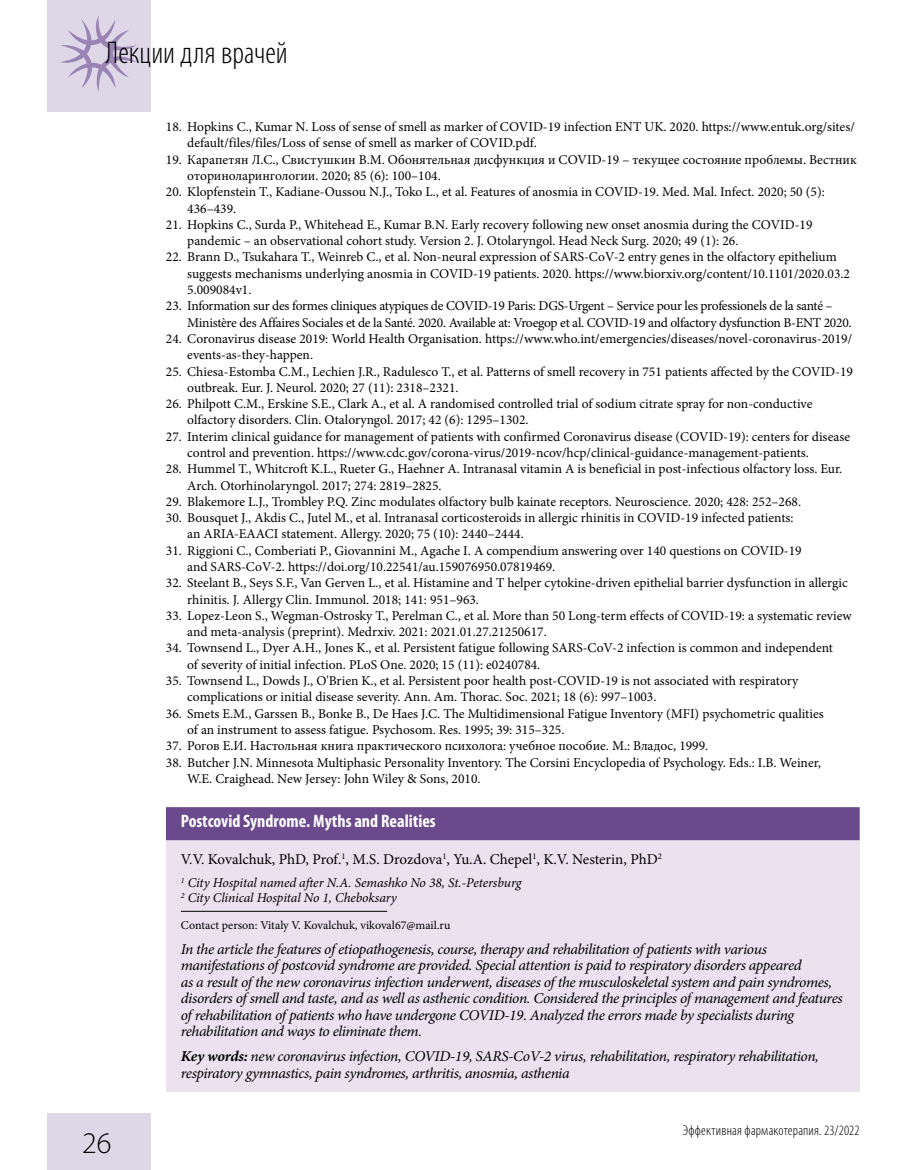
<style>
.page{position:relative;width:915px;height:1170px;background:#fff}
.page>*{position:absolute;margin:0;border:0;box-sizing:border-box;transform-origin:0 0}
.t1{font:300 condensed 31.5px "Myriad Pro";color:#000}
.t2{font:300 30px "Myriad Pro";color:#000}
.t3{font:700 condensed 18px "Myriad Pro";color:#fff}
.t4{font:italic 15px/16.5px "Minion Pro";letter-spacing:-.03em;color:#000}
.t5{font:15px "Minion Pro";letter-spacing:-.005em;color:#000}
.t6{font:300 condensed 14.25px "Myriad Pro";letter-spacing:.015em;color:#000}
.t7{font:13.5px/16.4px "Minion Pro";color:#000}
.t8{font:13.5px/16.4px "Minion Pro";letter-spacing:-.02em;color:#000}
.t9{font:italic 13.5px/15px "Minion Pro";letter-spacing:-.01em;color:#000}
.t10{font:12px "Minion Pro";color:#000}
.s1{font-weight:700}
</style>
<div class="page">
<div style="left:47px;top:1113px;width:103px;height:56px;background:#ddd7e8"></div>
<div style="left:47px;top:0;width:103px;height:111px;background:#ddd7e8"></div>
<svg style="left:61px;top:16px;width:75px;height:76px"></svg>
<div style="left:166px;top:807px;width:693px;height:284px;background:#ebe1ef"></div>
<div style="left:166px;top:807px;width:693px;height:33px;background:#6b498d"></div>
<hr style="left:181px;top:911px;width:206px;height:1px;background:#000">
<h1 class="t1" style="left:106px;top:34px;width:183px">Лекции для врачей</h1>
<h2 class="t2" style="left:82px;top:1126px;width:31px">26</h2>
<p class="t7" style="left:187px;top:119px;width:668px;text-indent:-21px">18. Hopkins C., Kumar N. Loss of sense of smell as marker of COVID-19 infection ENT UK. 2020. https://www.entuk.org/sites/ default/files/files/Loss of sense of smell as marker of COVID.pdf.</p>
<p class="t7" style="left:187px;top:151px;width:670px;text-indent:-21px">19. Карапетян Л.С., Свистушкин В.М. Обонятельная дисфункция и COVID-19 – текущее состояние проблемы. Вестник оториноларингологии. 2020; 85 (6): 100–104.</p>
<p class="t7" style="left:187px;top:184px;width:638px;text-indent:-21px">20. Klopfenstein T., Kadiane-Oussou N.J., Toko L., et al. Features of anosmia in COVID-19. Med. Mal. Infect. 2020; 50 (5):<br>436–439.</p>
<p class="t7" style="left:187px;top:216px;width:626px;text-indent:-21px">21. Hopkins C., Surda P., Whitehead E., Kumar B.N. Early recovery following new onset anosmia during the COVID-19 pandemic – an observational cohort study. Version 2. J. Otolaryngol. Head Neck Surg. 2020; 49 (1): 26.</p>
<p class="t7" style="left:187px;top:249px;width:664px;text-indent:-21px">22. Brann D., Tsukahara T., Weinreb C., et al. Non-neural expression of SARS-CoV-2 entry genes in the olfactory epithelium suggests mechanisms underlying anosmia in COVID-19 patients. 2020. https://www.biorxiv.org/content/10.1101/2020.03.2<br>5.009084v1.</p>
<p class="t8" style="left:187px;top:298px;width:665px;text-indent:-21px">23. Information sur des formes cliniques atypiques de COVID-19 Paris: DGS-Urgent – Service pour les professionels de la santé –<br>Ministère des Affaires Sociales et de la Santé. 2020. Available at: Vroegop et al. COVID-19 and olfactory dysfunction B-ENT 2020.</p>
<p class="t7" style="left:187px;top:330px;width:666px;text-indent:-21px">24. Coronavirus disease 2019: World Health Organisation. https://www.who.int/emergencies/diseases/novel-coronavirus-2019/ events-as-they-happen.</p>
<p class="t7" style="left:187px;top:363px;width:667px;text-indent:-21px">25. Chiesa-Estomba C.M., Lechien J.R., Radulesco T., et al. Patterns of smell recovery in 751 patients affected by the COVID-19 outbreak. Eur. J. Neurol. 2020; 27 (11): 2318–2321.</p>
<p class="t7" style="left:187px;top:395px;width:626px;text-indent:-21px">26. Philpott C.M., Erskine S.E., Clark A., et al. A randomised controlled trial of sodium citrate spray for non-conductive olfactory disorders. Clin. Otaloryngol. 2017; 42 (6): 1295–1302.</p>
<p class="t7" style="left:187px;top:428px;width:664px;text-indent:-21px">27. Interim clinical guidance for management of patients with confirmed Coronavirus disease (COVID-19): centers for disease control and prevention. https://www.cdc.gov/corona-virus/2019-ncov/hcp/clinical-guidance-management-patients.</p>
<p class="t7" style="left:187px;top:461px;width:656px;text-indent:-21px">28. Hummel T., Whitcroft K.L., Rueter G., Haehner A. Intranasal vitamin A is beneficial in post-infectious olfactory loss. Eur.<br>Arch. Otorhinolaryngol. 2017; 274: 2819–2825.</p>
<p class="t7" style="left:166px;top:493px;width:636px">29. Blakemore L.J., Trombley P.Q. Zinc modulates olfactory bulb kainate receptors. Neuroscience. 2020; 428: 252–268.</p>
<p class="t7" style="left:187px;top:509px;width:607px;text-indent:-21px">30. Bousquet J., Akdis C., Jutel M., et al. Intranasal corticosteroids in allergic rhinitis in COVID-19 infected patients: an ARIA-EAACI statement. Allergy. 2020; 75 (10): 2440–2444.</p>
<p class="t7" style="left:187px;top:542px;width:615px;text-indent:-21px">31. Riggioni C., Comberiati P., Giovannini M., Agache I. A compendium answering over 140 questions on COVID-19 and SARS-CoV-2. https://doi.org/10.22541/au.159076950.07819469.</p>
<p class="t7" style="left:187px;top:575px;width:662px;text-indent:-21px">32. Steelant B., Seys S.F., Van Gerven L., et al. Histamine and T helper cytokine-driven epithelial barrier dysfunction in allergic rhinitis. J. Allergy Clin. Immunol. 2018; 141: 951–963.</p>
<p class="t7" style="left:187px;top:607px;width:666px;text-indent:-21px">33. Lopez-Leon S., Wegman-Ostrosky T., Perelman C., et al. More than 50 Long-term effects of COVID-19: a systematic review and meta-analysis (preprint). Medrxiv. 2021: 2021.01.27.21250617.</p>
<p class="t7" style="left:187px;top:640px;width:647px;text-indent:-21px">34. Townsend L., Dyer A.H., Jones K., et al. Persistent fatigue following SARS-CoV-2 infection is common and independent of severity of initial infection. PLoS One. 2020; 15 (11): e0240784.</p>
<p class="t7" style="left:187px;top:672px;width:612px;text-indent:-21px">35. Townsend L., Dowds J., O'Brien K., et al. Persistent poor health post-COVID-19 is not associated with respiratory complications or initial disease severity. Ann. Am. Thorac. Soc. 2021; 18 (6): 997–1003.</p>
<p class="t7" style="left:187px;top:705px;width:638px;text-indent:-21px">36. Smets E.M., Garssen B., Bonke B., De Haes J.C. The Multidimensional Fatigue Inventory (MFI) psychometric qualities of an instrument to assess fatigue. Psychosom. Res. 1995; 39: 315–325.</p>
<p class="t7" style="left:166px;top:737px;width:543px">37. Рогов Е.И. Настольная книга практического психолога: учебное пособие. М.: Владос, 1999.</p>
<p class="t7" style="left:187px;top:754px;width:635px;text-indent:-21px">38. Butcher J.N. Minnesota Multiphasic Personality Inventory. The Corsini Encyclopedia of Psychology. Eds.: I.B. Weiner,<br>W.E. Craighead. New Jersey: John Wiley &amp; Sons, 2010.</p>
<h3 class="t3" style="left:181px;top:810px;width:256px">Postcovid Syndrome. Myths and Realities</h3>
<p class="t5" style="left:181px;top:848px;width:482px">V.V. Kovalchuk, PhD, Prof.<sup>1</sup>, M.S. Drozdova<sup>1</sup>, Yu.A. Chepel<sup>1</sup>, K.V. Nesterin, PhD<sup>2</sup></p>
<p class="t9" style="left:181px;top:875px;width:342px"><sup>1</sup> City Hospital named after N.A. Semashko No 38, St.-Petersburg<br><sup>2</sup> City Clinical Hospital No 1, Cheboksary</p>
<p class="t10" style="left:181px;top:916px;width:271px">Contact person: Vitaly V. Kovalchuk, vikoval67@mail.ru</p>
<p class="t4" style="left:181px;top:940px;width:663px">In the article the features of etiopathogenesis, course, therapy and rehabilitation of patients with various manifestations of postcovid syndrome are provided. Special attention is paid to respiratory disorders appeared<br>as a result of the new coronavirus infection underwent, diseases of the musculoskeletal system and pain syndromes, disorders of smell and taste, and as well as asthenic condition. Considered the principles of management and features of rehabilitation of patients who have undergone COVID-19. Analyzed the errors made by specialists during rehabilitation and ways to eliminate them.</p>
<p class="t4" style="left:181px;top:1047px;width:639px"><span class="s1">Key words:</span> new coronavirus infection, COVID-19, SARS-CoV-2 virus, rehabilitation, respiratory rehabilitation, respiratory gymnastics, pain syndromes, arthritis, anosmia, asthenia</p>
<p class="t6" style="left:682px;top:1121px;width:178px">Эффективная фармакотерапия. 23/2022</p>
</div>
